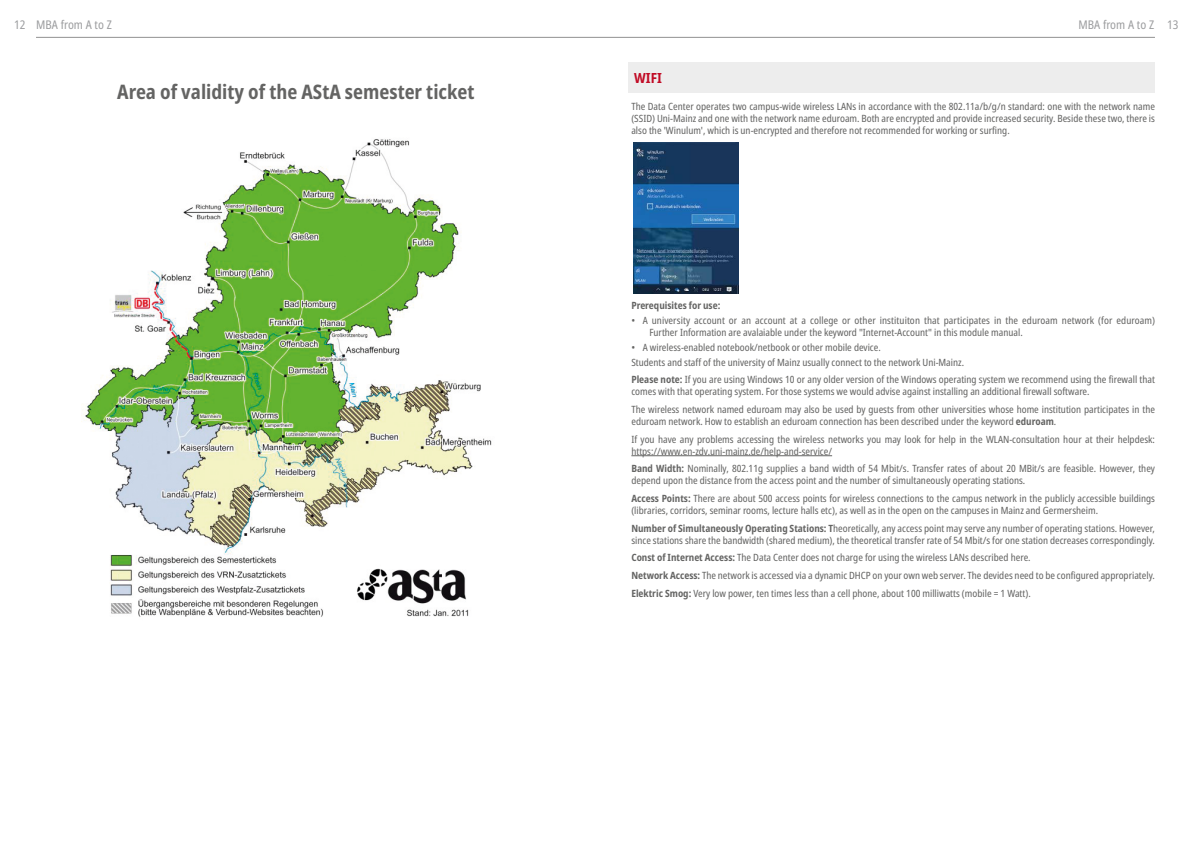
<style>
.page{position:relative;width:1191px;height:842px;background:#fff}
.page>*{position:absolute;margin:0;border:0;box-sizing:border-box;transform-origin:0 0}
.t1{font:700 condensed 20px "Noto Sans";color:#646463}
.t2{font:700 condensed 14px "Noto Sans";color:#c10b25}
.t3{font:condensed 12px "Noto Sans";color:#9d9ea0}
.t4{font:condensed 10px/12px "Noto Sans";color:#646463}
.t5{font:700 condensed 10px "Noto Sans";color:#646463}
.s1{font-weight:700}
</style>
<div class="page">
<hr style="left:36px;top:37px;width:1119px;height:1px;background:#929292">
<img style="left:81px;top:139px;width:411px;height:478px">
<div style="left:628px;top:63px;width:527px;height:30px;background:#ededed"></div>
<hr style="left:631px;top:455px;width:201px;height:1px;background:#646463">
<img style="left:633px;top:142px;width:105px;height:152px">
<p class="t3" style="left:1078px;top:16px;width:77px">MBA from A to Z</p>
<p class="t3" style="left:36px;top:16px;width:77px">MBA from A to Z</p>
<p class="t3" style="left:14px;top:16px;width:13px">12</p>
<p class="t3" style="left:1167px;top:16px;width:13px">13</p>
<h1 class="t1" style="left:117px;top:77px;width:359px">Area of validity of the AStA semester ticket</h1>
<h2 class="t2" style="left:634px;top:68px;width:29px">WIFI</h2>
<p class="t4" style="left:631px;top:101px;width:525px;text-align:justify">The Data Center operates two campus-wide wireless LANs in accordance with the 802.11a/b/g/n standard: one with the network name (SSID) Uni-Mainz and one with the network name eduroam. Both are encrypted and provide increased security. Beside these two, there is also the 'Winulum', which is un-encrypted and therefore not recommended for working or surfing.</p>
<p class="t5" style="left:631px;top:298px;width:90px">Prerequisites for use:</p>
<p class="t4" style="left:649px;top:315px;width:507px;text-indent:-18px">• A university account or an account at a college or other instituiton that participates in the eduroam network (for eduroam)<br>Further Information are avalaiable under the keyword "Internet-Account" in this module manual.</p>
<p class="t4" style="left:631px;top:340px;width:334px;line-height:14.8px">• A wireless-enabled notebook/netbook or other mobile device.<br>Students and staff of the university of Mainz usually connect to the network Uni-Mainz.</p>
<p class="t4" style="left:631px;top:374px;width:525px"><span class="s1">Please note:</span> If you are using Windows 10 or any older version of the Windows operating system we recommend using the firewall that comes with that operating system. For those systems we would advise against installing an additional firewall software.</p>
<p class="t4" style="left:631px;top:404px;width:525px">The wireless network named eduroam may also be used by guests from other universities whose home institution participates in the eduroam network. How to establish an eduroam connection has been described under the keyword <span class="s1">eduroam</span>.</p>
<p class="t4" style="left:631px;top:433px;width:525px">If you have any problems accessing the wireless networks you may look for help in the WLAN-consultation hour at their helpdesk: https://www.en-zdv.uni-mainz.de/help-and-service/</p>
<p class="t4" style="left:631px;top:463px;width:525px"><span class="s1">Band Width:</span> Nominally, 802.11g supplies a band width of 54 Mbit/s. Transfer rates of about 20 MBit/s are feasible. However, they depend upon the distance from the access point and the number of simultaneously operating stations.</p>
<p class="t4" style="left:631px;top:493px;width:525px"><span class="s1">Access Points:</span> There are about 500 access points for wireless connections to the campus network in the publicly accessible buildings (libraries, corridors, seminar rooms, lecture halls etc), as well as in the open on the campuses in Mainz and Germersheim.</p>
<p class="t4" style="left:631px;top:522px;width:525px"><span class="s1">Number of Simultaneously Operating Stations: T</span>heoretically, any access point may serve any number of operating stations. However, since stations share the bandwidth (shared medium), the theoretical transfer rate of 54 Mbit/s for one station decreases correspondingly.</p>
<p class="t4" style="left:631px;top:549px;width:525px;line-height:17.7px"><span class="s1">Const of Internet Access:</span> The Data Center does not charge for using the wireless LANs described here.<br><span class="s1">Network Access:</span> The network is accessed via a dynamic DHCP on your own web server. The devides need to be configured appropriately.<br><span class="s1">Elektric Smog:</span> Very low power, ten times less than a cell phone, about 100 milliwatts (mobile = 1 Watt).</p>
</div>
